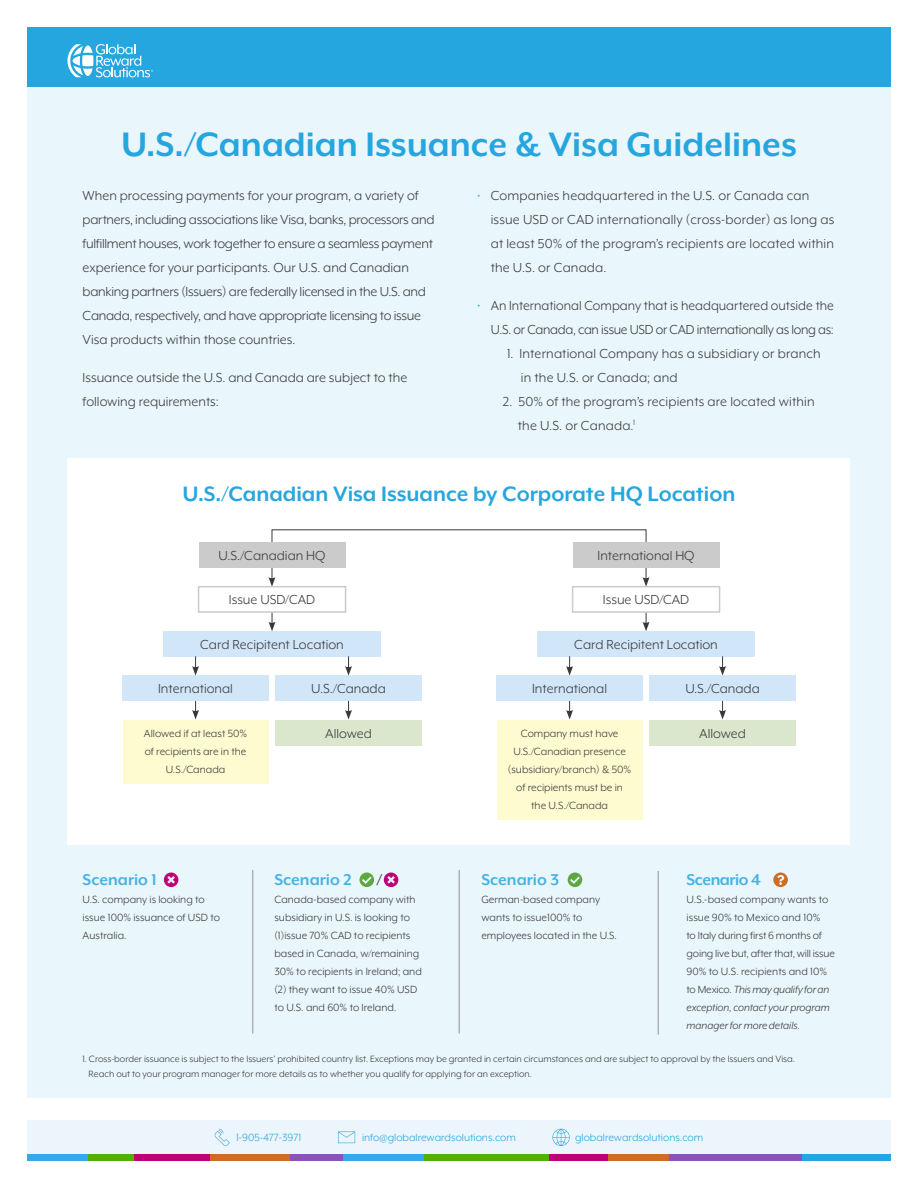
<style>
.page{position:relative;width:918px;height:1188px;background:#fff}
.page>*{position:absolute;margin:0;border:0;box-sizing:border-box;transform-origin:0 0}
.t1{font:700 39px "Mr Eaves XL Mod OT";color:#26a6de}
.t2{font:700 24px "Mr Eaves XL Mod OT";color:#26a6de}
.t3{font:700 18px "Mr Eaves XL Mod OT";color:#47b3e3}
.t4{font:700 18px "Mr Eaves XL Mod OT";letter-spacing:-.025em;color:#47b3e3}
.t5{font:700 18px "Mr Eaves XL Mod OT";color:#393939}
.t6{font:15px/24px "Mr Eaves XL Mod OT";color:#393939}
.t7{font:15px/24px "Mr Eaves XL Mod OT";letter-spacing:-.02em;color:#393939}
.t8{font:12px/18px "Mr Eaves XL Mod OT";color:#393939}
.t9{font:12px "Mr Eaves XL Mod OT";color:#26a6de}
.t10{font:10.5px/15px "Mr Eaves XL Mod OT";color:#393939}
.s1{color:#47b3e3}
.s2{font-style:italic}
</style>
<div class="page">
<div style="left:27px;top:27px;width:864px;height:67px;background:#26a6de"></div>
<svg style="left:68px;top:44px;width:85px;height:33px"></svg>
<div style="left:27px;top:1154px;width:214px;height:7px;background:#36a7e9"></div>
<div style="left:89px;top:1154px;width:213px;height:7px;background:#52b000"></div>
<div style="left:134px;top:1154px;width:214px;height:7px;background:#c10077"></div>
<div style="left:211px;top:1154px;width:213px;height:7px;background:#cd6c27"></div>
<div style="left:291px;top:1154px;width:213px;height:7px;background:#8a52ba"></div>
<div style="left:343px;top:1154px;width:214px;height:7px;background:#36a7e9"></div>
<div style="left:424px;top:1154px;width:214px;height:7px;background:#52b000"></div>
<div style="left:549px;top:1154px;width:214px;height:7px;background:#c10077"></div>
<div style="left:608px;top:1154px;width:214px;height:7px;background:#cd6c27"></div>
<div style="left:670px;top:1154px;width:213px;height:7px;background:#8a52ba"></div>
<div style="left:802px;top:1154px;width:89px;height:7px;background:#26a6de"></div>
<div style="left:27px;top:1120px;width:864px;height:34px;background:#edf5fc"></div>
<svg style="left:214px;top:1129px;width:16px;height:17px"></svg>
<svg style="left:338px;top:1132px;width:17px;height:11px"></svg>
<svg style="left:552px;top:1129px;width:18px;height:17px"></svg>
<div style="left:27px;top:87px;width:864px;height:1010px;background:#e9f6fc"></div>
<div style="left:68px;top:459px;width:782px;height:386px;background:#fff"></div>
<div style="left:198px;top:586px;width:148px;height:27px;border:2px solid #cbcbcb"></div>
<div style="left:572px;top:586px;width:148px;height:27px;border:2px solid #cbcbcb"></div>
<svg style="left:643px;top:577px;width:7px;height:10px"></svg>
<svg style="left:269px;top:577px;width:6px;height:10px"></svg>
<div style="left:199px;top:542px;width:146px;height:25px;background:#cbcbcb"></div>
<div style="left:163px;top:631px;width:218px;height:25px;background:#d1e6f9"></div>
<div style="left:537px;top:631px;width:218px;height:25px;background:#d1e6f9"></div>
<div style="left:573px;top:542px;width:146px;height:25px;background:#cbcbcb"></div>
<div style="left:122px;top:676px;width:147px;height:25px;background:#d1e6f9"></div>
<div style="left:496px;top:676px;width:147px;height:25px;background:#d1e6f9"></div>
<div style="left:123px;top:720px;width:146px;height:64px;background:#fefbd1"></div>
<div style="left:497px;top:720px;width:146px;height:100px;background:#fefbd1"></div>
<div style="left:275px;top:676px;width:147px;height:25px;background:#d1e6f9"></div>
<div style="left:649px;top:676px;width:147px;height:25px;background:#d1e6f9"></div>
<div style="left:275px;top:720px;width:147px;height:26px;background:#dbe7cd"></div>
<div style="left:649px;top:720px;width:147px;height:26px;background:#dbe7cd"></div>
<svg style="left:345px;top:656px;width:7px;height:20px"></svg>
<svg style="left:719px;top:656px;width:7px;height:20px"></svg>
<svg style="left:345px;top:701px;width:7px;height:18px"></svg>
<svg style="left:719px;top:701px;width:7px;height:18px"></svg>
<svg style="left:192px;top:656px;width:7px;height:20px"></svg>
<svg style="left:566px;top:656px;width:7px;height:20px"></svg>
<svg style="left:269px;top:613px;width:6px;height:18px"></svg>
<svg style="left:643px;top:613px;width:7px;height:18px"></svg>
<svg style="left:192px;top:701px;width:7px;height:18px"></svg>
<svg style="left:566px;top:701px;width:7px;height:18px"></svg>
<svg style="left:359px;top:873px;width:15px;height:14px"></svg>
<svg style="left:568px;top:873px;width:14px;height:14px"></svg>
<svg style="left:384px;top:873px;width:14px;height:14px"></svg>
<svg style="left:164px;top:873px;width:14px;height:14px"></svg>
<hr style="left:658px;top:871px;width:1px;height:164px;background:#939393">
<hr style="left:459px;top:870px;width:1px;height:164px;background:#939393">
<hr style="left:253px;top:870px;width:1px;height:164px;background:#939393">
<svg style="left:773px;top:873px;width:15px;height:14px"></svg>
<h1 class="t1" style="left:121px;top:122px;width:677px">U.S./Canadian Issuance &amp; Visa Guidelines</h1>
<p class="t7" style="left:83px;top:183px;width:353px">When processing payments for your program, a variety of partners, including associations like Visa, banks, processors and fulfillment houses, work together to ensure a seamless payment experience for your participants. Our U.S. and Canadian banking partners (Issuers) are federally licensed in the U.S. and Canada, respectively, and have appropriate licensing to issue Visa products within those countries.</p>
<p class="t6" style="left:83px;top:365px;width:326px">Issuance outside the U.S. and Canada are subject to the following requirements:</p>
<p class="t6" style="left:491px;top:183px;width:345px;text-indent:-14px"><span class="s1">•</span> Companies headquartered in the U.S. or Canada can issue USD or CAD internationally (cross-border) as long as at least 50% of the program’s recipients are located within the U.S. or Canada.</p>
<p class="t6" style="left:477px;top:293px;width:358px;text-align:right"><span class="s1">•</span> An International Company that is headquartered outside the<br>U.S. or Canada, can issue USD or CAD internationally as long as:</p>
<p class="t6" style="left:521px;top:341px;width:302px;text-indent:-14px">1. International Company has a subsidiary or branch in the U.S. or Canada; and</p>
<p class="t6" style="left:518px;top:389px;width:298px;text-indent:-15px">2. 50% of the program’s recipients are located within the U.S. or Canada.<sup>1</sup></p>
<h2 class="t2" style="left:183px;top:480px;width:554px">U.S./Canadian Visa Issuance by Corporate HQ Location</h2>
<p class="t6" style="left:219px;top:543px;width:108px">U.S./Canadian HQ</p>
<p class="t6" style="left:598px;top:543px;width:99px">International HQ</p>
<p class="t6" style="left:229px;top:588px;width:88px">Issue USD/CAD</p>
<p class="t6" style="left:603px;top:588px;width:88px">Issue USD/CAD</p>
<p class="t6" style="left:200px;top:632px;width:145px">Card Recipitent Location</p>
<p class="t6" style="left:574px;top:632px;width:145px">Card Recipitent Location</p>
<p class="t6" style="left:158px;top:677px;width:76px">International</p>
<p class="t6" style="left:532px;top:677px;width:76px">International</p>
<p class="t8" style="left:144px;top:724px;width:105px;text-align:center">Allowed if at least 50% of recipients are in the<br>U.S./Canada</p>
<p class="t8" style="left:508px;top:724px;width:125px;text-align:center">Company must have<br>U.S./Canadian presence (subsidiary/branch) &amp; 50% of recipients must be in the U.S./Canada</p>
<p class="t6" style="left:311px;top:677px;width:76px">U.S./Canada</p>
<p class="t6" style="left:685px;top:677px;width:76px">U.S./Canada</p>
<p class="t6" style="left:325px;top:721px;width:48px">Allowed</p>
<p class="t6" style="left:699px;top:721px;width:48px">Allowed</p>
<h3 class="t3" style="left:83px;top:870px;width:76px">Scenario 1</h3>
<p class="t8" style="left:83px;top:891px;width:139px">U.S. company is looking to issue 100% issuance of USD to<br>Australia.</p>
<h3 class="t3" style="left:274px;top:870px;width:79px">Scenario 2</h3>
<h3 class="t5" style="left:377px;top:870px;width:7px">/</h3>
<p class="t8" style="left:274px;top:891px;width:149px">Canada-based company with subsidiary in U.S. is looking to (1)issue 70% CAD to recipients based in Canada, w/remaining<br>30% to recipients in Ireland; and (2) they want to issue 40% USD to U.S. and 60% to Ireland.</p>
<h3 class="t3" style="left:481px;top:870px;width:79px">Scenario 3</h3>
<p class="t8" style="left:481px;top:891px;width:137px">German-based company wants to issue100% to employees located in the U.S.</p>
<h3 class="t4" style="left:687px;top:870px;width:76px">Scenario 4</h3>
<p class="t8" style="left:687px;top:891px;width:150px">U.S.-based company wants to issue 90% to Mexico and 10%<br>to Italy during first 6 months of going live but, after that, will issue<br>90% to U.S. recipients and 10% to Mexico. <span class="s2">This may qualify for an exception, contact your program manager for more details.</span></p>
<p class="t10" style="left:89px;top:1051px;width:708px;text-indent:-6px">1. Cross-border issuance is subject to the Issuers’ prohibited country list. Exceptions may be granted in certain circumstances and are subject to approval by the Issuers and Visa.<br>Reach out to your program manager for more details as to whether you qualify for applying for an exception.</p>
<p class="t9" style="left:236px;top:1130px;width:67px">1-905-477-3971</p>
<p class="t9" style="left:362px;top:1130px;width:155px">info@globalrewardsolutions.com</p>
<p class="t9" style="left:575px;top:1130px;width:130px">globalrewardsolutions.com</p>
</div>
